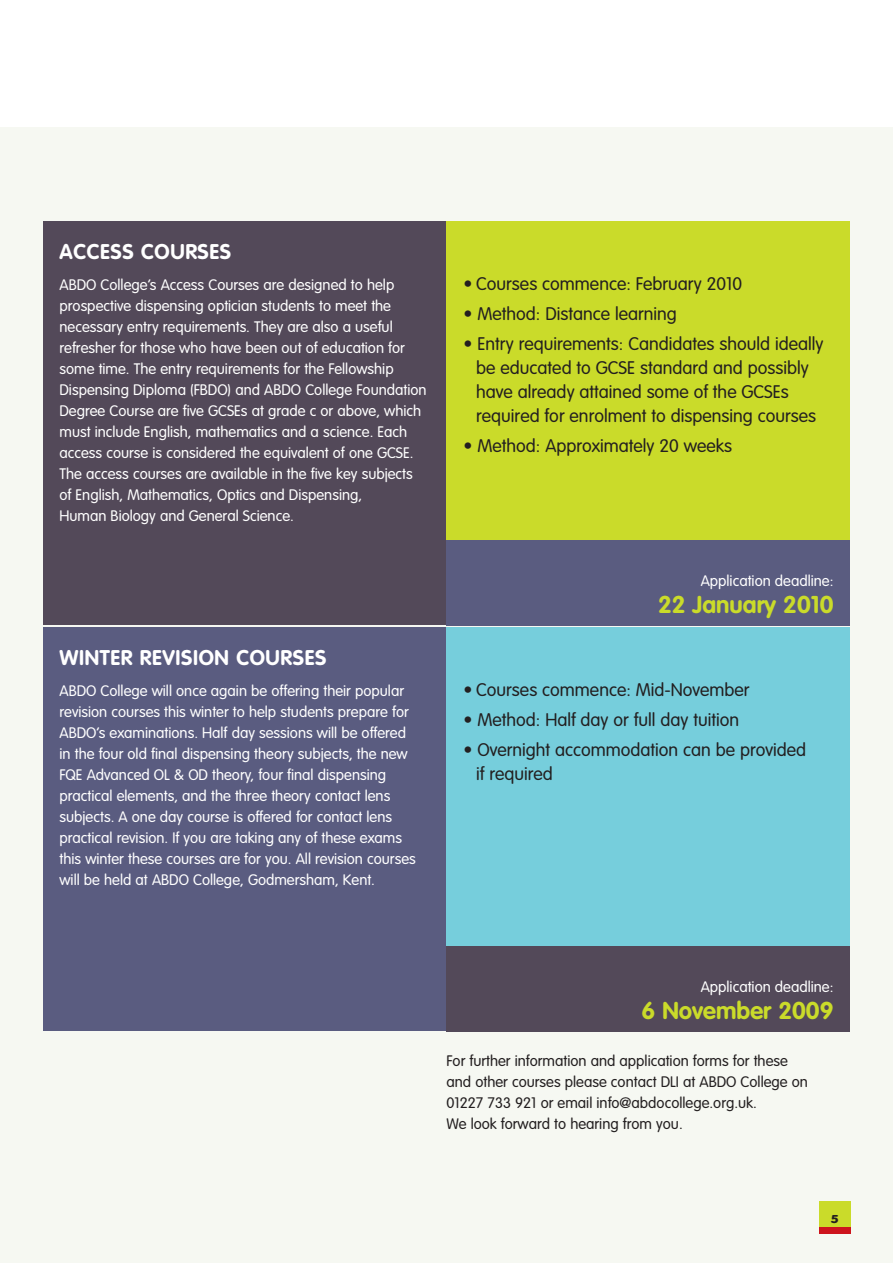
<style>
.page{position:relative;width:893px;height:1263px;background:#fff}
.page>*{position:absolute;margin:0;border:0;box-sizing:border-box;transform-origin:0 0}
.t1{font:700 24px "VAG Rounded";color:#cadb2a}
.t2{font:700 21px "VAG Rounded";letter-spacing:.03em;color:#fff}
.t3{font:300 18px/24px "VAG Rounded";color:#231f20}
.t4{font:300 15px/21px "VAG Rounded";color:#fff}
.t5{font:300 15px/21px "VAG Rounded";color:#231f20}
.t6{font:900 11.25px "VAG Rounded";color:#231f20;scale:1.25 1}
</style>
<div class="page">
<div style="left:0;top:128px;width:893px;height:1135px;background:#f6f8f2"></div>
<div style="left:43px;top:221px;width:403px;height:404px;background:#534959"></div>
<div style="left:446px;top:221px;width:404px;height:404px;background:#cadb2a"></div>
<div style="left:446px;top:540px;width:404px;height:85px;background:#5a5c80"></div>
<div style="left:43px;top:627px;width:403px;height:404px;background:#5a5c80"></div>
<div style="left:446px;top:627px;width:404px;height:404px;background:#76cedc"></div>
<div style="left:446px;top:946px;width:404px;height:85px;background:#534959"></div>
<div style="left:819px;top:1201px;width:31px;height:32px;background:#cadb2a"></div>
<div style="left:819px;top:1227px;width:31px;height:6px;background:#cd151d"></div>
<h2 class="t2" style="left:60px;top:242px;width:173px">ACCESS COURSES</h2>
<p class="t4" style="left:60px;top:275px;width:369px">ABDO College’s Access Courses are designed to help prospective dispensing optician students to meet the necessary entry requirements. They are also a useful refresher for those who have been out of education for some time. The entry requirements for the Fellowship Dispensing Diploma (FBDO) and ABDO College Foundation Degree Course are five GCSEs at grade c or above, which must include English, mathematics and a science. Each access course is considered the equivalent of one GCSE.<br>The access courses are available in the five key subjects of English, Mathematics, Optics and Dispensing,<br>Human Biology and General Science.</p>
<p class="t3" style="left:463px;top:273px;width:280px">• Courses commence: February 2010</p>
<p class="t3" style="left:463px;top:303px;width:215px">• Method: Distance learning</p>
<p class="t3" style="left:476px;top:333px;width:349px;text-indent:-13px">• Entry requirements: Candidates should ideally be educated to GCSE standard and possibly have already attained some of the GCSEs required for enrolment to dispensing courses</p>
<p class="t3" style="left:463px;top:435px;width:270px">• Method: Approximately 20 weeks</p>
<p class="t4" style="left:701px;top:571px;width:134px">Application deadline:</p>
<h1 class="t1" style="left:658px;top:594px;width:177px">22 January 2010</h1>
<h2 class="t2" style="left:60px;top:648px;width:268px">WINTER REVISION COURSES</h2>
<p class="t4" style="left:60px;top:681px;width:358px">ABDO College will once again be offering their popular revision courses this winter to help students prepare for ABDO’s examinations. Half day sessions will be offered in the four old final dispensing theory subjects, the new FQE Advanced OL &amp; OD theory, four final dispensing practical elements, and the three theory contact lens subjects. A one day course is offered for contact lens practical revision. If you are taking any of these exams this winter these courses are for you. All revision courses will be held at ABDO College, Godmersham, Kent.</p>
<p class="t3" style="left:463px;top:679px;width:288px">• Courses commence: Mid-November</p>
<p class="t3" style="left:463px;top:709px;width:277px">• Method: Half day or full day tuition</p>
<p class="t3" style="left:476px;top:739px;width:332px;text-indent:-13px">• Overnight accommodation can be provided if required</p>
<p class="t4" style="left:701px;top:977px;width:134px">Application deadline:</p>
<h1 class="t1" style="left:642px;top:1000px;width:193px">6 November 2009</h1>
<p class="t5" style="left:446px;top:1051px;width:363px">For further information and application forms for these and other courses please contact DLI at ABDO College on 01227 733 921 or email info@abdocollege.org.uk.<br>We look forward to hearing from you.</p>
<p class="t6" style="left:831px;top:1214px;width:7px">5</p>
</div>
